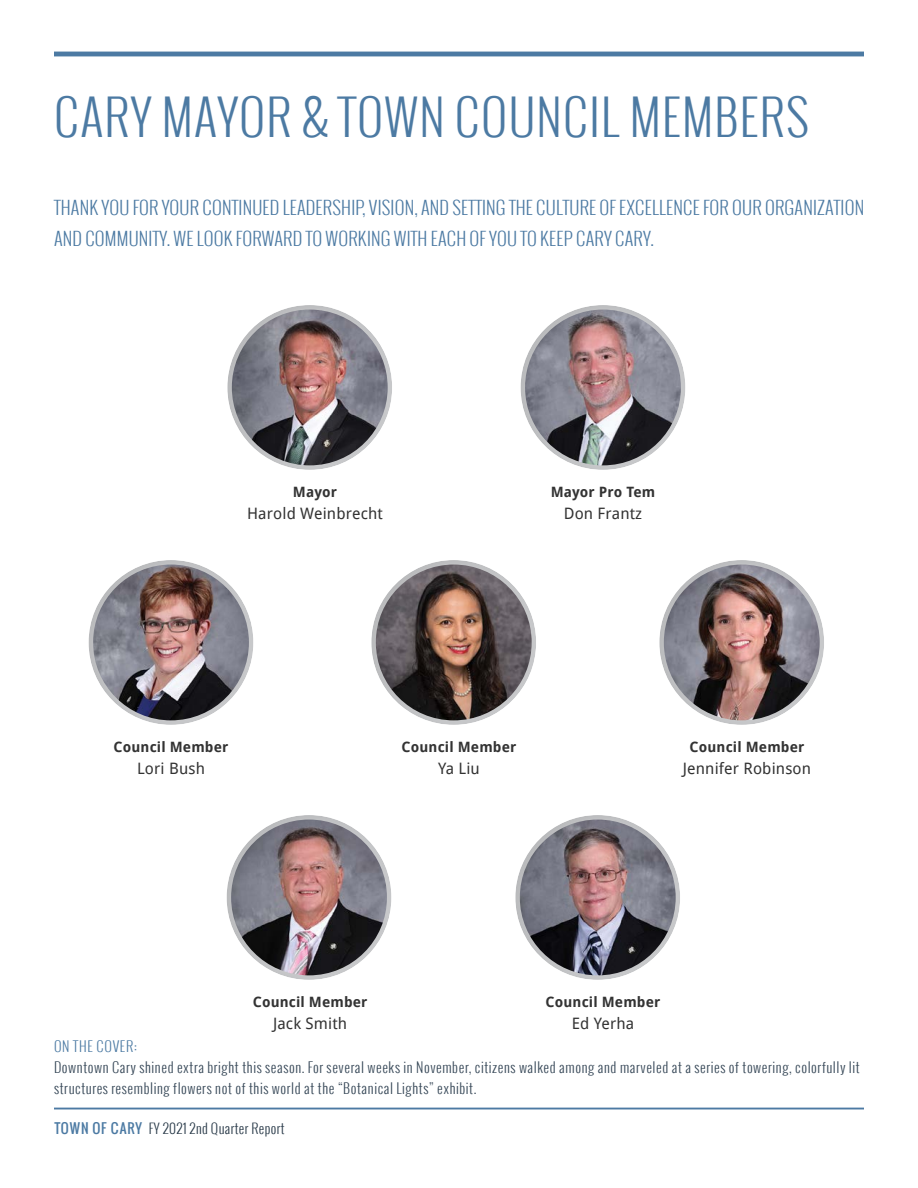
<style>
.page{position:relative;width:918px;height:1188px;background:#fff}
.page>*{position:absolute;margin:0;border:0;box-sizing:border-box;transform-origin:0 0}
.t1{font:300 48px "Oswald";letter-spacing:.025em;color:#4c7aa3}
.t2{font:300 18px/31.5px "Oswald";letter-spacing:.01em;color:#4c7aa3}
.t3{font:15.75px "Droid Sans";letter-spacing:.01em;color:#333}
.t4{font:700 14.25px "Droid Sans";letter-spacing:.01em;color:#333}
.t5{font:300 13.8px/21px "Oswald";letter-spacing:.04em;color:#364757}
.t6{font:300 13.8px "Oswald";letter-spacing:.05em;color:#4c7aa3}
.t7{font:300 13.5px "Oswald";letter-spacing:.025em;color:#273847}
.s1{font-weight:400;color:#4c7aa3}
</style>
<div class="page">
<hr style="left:54px;top:1108px;width:810px;height:1px;background:#4c7aa3">
<hr style="left:54px;top:52px;width:810px;height:4px;background:#4c7aa3">
<div style="left:224px;top:303px;width:168px;height:168px;background:#333;opacity:.1"></div>
<div style="left:512px;top:813px;width:168px;height:168px;background:#333;opacity:.1"></div>
<div style="left:86px;top:558px;width:168px;height:168px;background:#333;opacity:.1"></div>
<div style="left:518px;top:303px;width:168px;height:168px;background:#333;opacity:.1"></div>
<div style="left:368px;top:558px;width:168px;height:168px;background:#333;opacity:.1"></div>
<div style="left:656px;top:558px;width:168px;height:168px;background:#333;opacity:.1"></div>
<div style="left:224px;top:813px;width:168px;height:168px;background:#333;opacity:.1"></div>
<h1 class="t1" style="left:54px;top:84px;width:757px">CARY MAYOR &amp; TOWN COUNCIL MEMBERS</h1>
<h2 class="t2" style="left:54px;top:192px;width:812px">THANK YOU FOR YOUR CONTINUED LEADERSHIP, VISION, AND SETTING THE CULTURE OF EXCELLENCE FOR OUR ORGANIZATION<br>AND COMMUNITY. WE LOOK FORWARD TO WORKING WITH EACH OF YOU TO KEEP CARY CARY.</h2>
<p class="t4" style="left:293px;top:482px;width:46px">Mayor</p>
<p class="t3" style="left:247px;top:503px;width:137px">Harold Weinbrecht</p>
<p class="t4" style="left:551px;top:482px;width:106px">Mayor Pro Tem</p>
<p class="t3" style="left:564px;top:503px;width:80px">Don Frantz</p>
<p class="t4" style="left:114px;top:737px;width:116px">Council Member</p>
<p class="t3" style="left:137px;top:758px;width:69px">Lori Bush</p>
<p class="t4" style="left:402px;top:737px;width:116px">Council Member</p>
<p class="t3" style="left:438px;top:758px;width:43px">Ya Liu</p>
<p class="t4" style="left:690px;top:737px;width:116px">Council Member</p>
<p class="t3" style="left:683px;top:758px;width:130px">Jennifer Robinson</p>
<p class="t4" style="left:253px;top:992px;width:116px">Council Member</p>
<p class="t3" style="left:273px;top:1013px;width:76px">Jack Smith</p>
<p class="t4" style="left:546px;top:992px;width:116px">Council Member</p>
<p class="t3" style="left:572px;top:1013px;width:64px">Ed Yerha</p>
<p class="t6" style="left:54px;top:1036px;width:84px">ON THE COVER:</p>
<p class="t5" style="left:54px;top:1056px;width:807px">Downtown Cary shined extra bright this season. For several weeks in November, citizens walked among and marveled at a series of towering, colorfully lit structures resembling flowers not of this world at the “Botanical Lights” exhibit.</p>
<p class="t7" style="left:54px;top:1119px;width:232px"><span class="s1">TOWN OF CARY</span> FY 2021 2nd Quarter Report</p>
</div>
